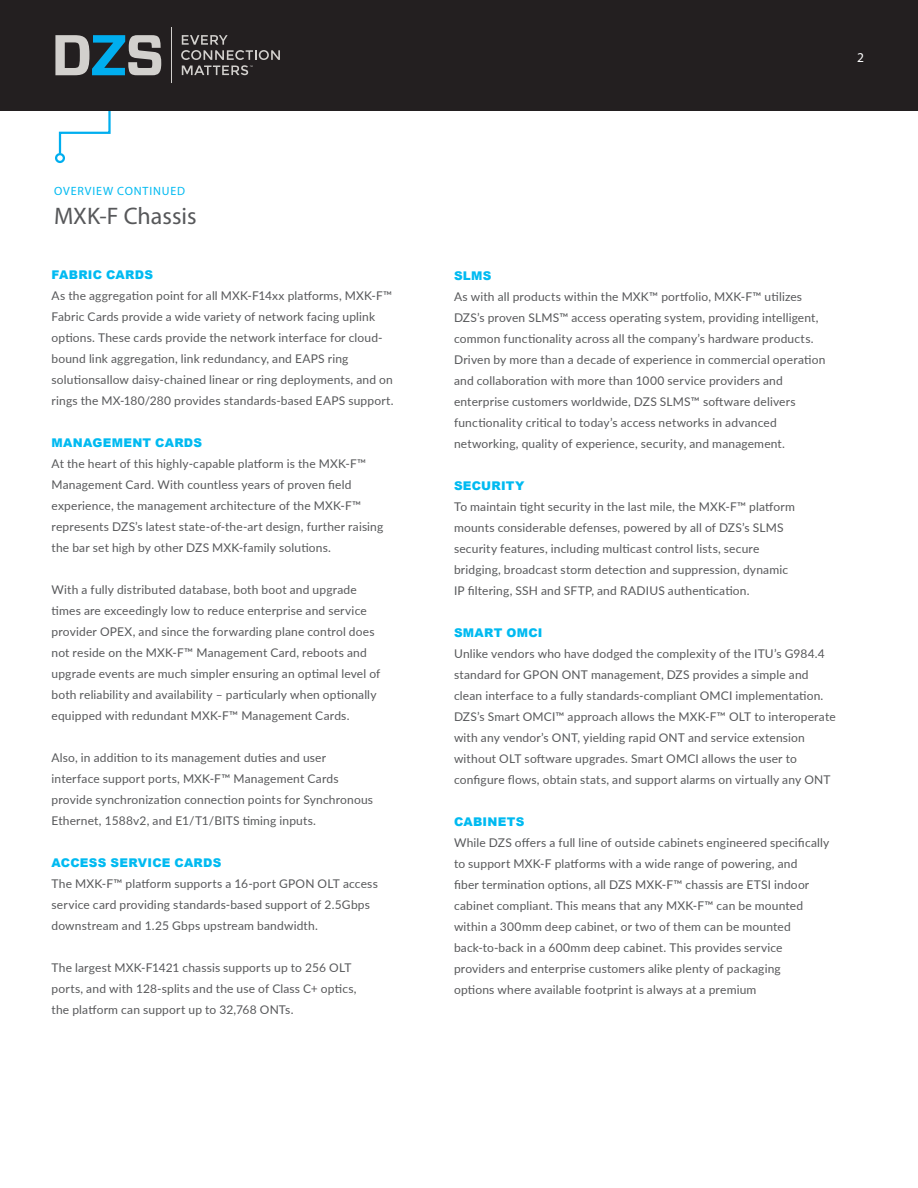
<style>
.page{position:relative;width:918px;height:1188px;background:#fff}
.page>*{position:absolute;margin:0;border:0;box-sizing:border-box;transform-origin:0 0}
.Product_Title{font:24px "Myriad Pro";color:#57585a}
.t1{font:13.5px "Myriad Pro";color:#fff}
.t2{font:12px/21px "Lato";letter-spacing:.015em;color:#57585a}
.t3{font:900 12px "Arial";letter-spacing:.025em;color:#00baf1}
.Data_Sheet{font:12px "Myriad Pro";letter-spacing:.07em;color:#00baf1}
</style>
<div class="page">
<div style="left:55px;top:153px;width:10px;height:10px;border:2px solid #00aeef;border-radius:50%"></div>
<svg style="left:58px;top:110px;width:54px;height:45px"></svg>
<div style="left:0;top:0;width:918px;height:110px;background:#231f20"></div>
<svg style="left:55px;top:35px;width:106px;height:40px"></svg>
<svg style="left:181px;top:35px;width:99px;height:40px"></svg>
<hr style="left:171px;top:27px;width:1px;height:56px;background:#d2d0cd">
<p class="Data_Sheet" style="left:54px;top:184px;width:133px">OVERVIEW CONTINUED</p>
<p class="Product_Title" style="left:54px;top:201px;width:144px">MXK-F Chassis</p>
<p class="t3" style="left:52px;top:266px;width:103px">FABRIC CARDS</p>
<p class="t2" style="left:52px;top:284px;width:344px">As the aggregation point for all MXK-F14xx platforms, MXK-F™ Fabric Cards provide a wide variety of network facing uplink options. These cards provide the network interface for cloud&shy;bound link aggregation, link redundancy, and EAPS ring solutionsallow daisy-chained linear or ring deployments, and on rings the MX-180/280 provides standards-based EAPS support.</p>
<p class="t3" style="left:52px;top:434px;width:152px">MANAGEMENT CARDS</p>
<p class="t2" style="left:52px;top:452px;width:333px">At the heart of this highly-capable platform is the MXK-F™ Management Card. With countless years of proven field experience, the management architecture of the MXK-F™ represents DZS’s latest state-of-the-art design, further raising the bar set high by other DZS MXK-family solutions.</p>
<p class="t2" style="left:52px;top:578px;width:330px">With a fully distributed database, both boot and upgrade times are exceedingly low to reduce enterprise and service provider OPEX, and since the forwarding plane control does not reside on the MXK-F™ Management Card, reboots and upgrade events are much simpler ensuring an optimal level of both reliability and availability – particularly when optionally equipped with redundant MXK-F™ Management Cards.</p>
<p class="t2" style="left:52px;top:746px;width:323px">Also, in addition to its management duties and user interface support ports, MXK-F™ Management Cards provide synchronization connection points for Synchronous Ethernet, 1588v2, and E1/T1/BITS timing inputs.</p>
<p class="t3" style="left:52px;top:854px;width:171px">ACCESS SERVICE CARDS</p>
<p class="t2" style="left:52px;top:872px;width:328px">The MXK-F™ platform supports a 16-port GPON OLT access service card providing standards-based support of 2.5Gbps downstream and 1.25 Gbps upstream bandwidth.</p>
<p class="t2" style="left:52px;top:956px;width:307px">The largest MXK-F1421 chassis supports up to 256 OLT ports, and with 128-splits and the use of Class C+ optics, the platform can support up to 32,768 ONTs.</p>
<p class="t1" style="left:857px;top:49px;width:8px">2</p>
<p class="t3" style="left:454px;top:267px;width:39px">SLMS</p>
<p class="t2" style="left:454px;top:285px;width:373px">As with all products within the MXK™ portfolio, MXK-F™ utilizes DZS’s proven SLMS™ access operating system, providing intelligent, common functionality across all the company’s hardware products.<br>Driven by more than a decade of experience in commercial operation and collaboration with more than 1000 service providers and enterprise customers worldwide, DZS SLMS™ software delivers functionality critical to today’s access networks in advanced networking, quality of experience, security, and management.</p>
<p class="t3" style="left:454px;top:477px;width:72px">SECURITY</p>
<p class="t2" style="left:454px;top:495px;width:343px">To maintain tight security in the last mile, the MXK-F™ platform mounts considerable defenses, powered by all of DZS’s SLMS security features, including multicast control lists, secure bridging, broadcast storm detection and suppression, dynamic IP filtering, SSH and SFTP, and RADIUS authentication.</p>
<p class="t3" style="left:454px;top:624px;width:90px">SMART OMCI</p>
<p class="t2" style="left:454px;top:642px;width:383px">Unlike vendors who have dodged the complexity of the ITU’s G984.4 standard for GPON ONT management, DZS provides a simple and clean interface to a fully standards-compliant OMCI implementation.<br>DZS’s Smart OMCI™ approach allows the MXK-F™ OLT to interoperate with any vendor’s ONT, yielding rapid ONT and service extension without OLT software upgrades. Smart OMCI allows the user to configure flows, obtain stats, and support alarms on virtually any ONT</p>
<p class="t3" style="left:454px;top:813px;width:72px">CABINETS</p>
<p class="t2" style="left:454px;top:831px;width:377px">While DZS offers a full line of outside cabinets engineered specifically to support MXK-F platforms with a wide range of powering, and<br>fiber termination options, all DZS MXK-F™ chassis are ETSI indoor cabinet compliant. This means that any MXK-F™ can be mounted within a 300mm deep cabinet, or two of them can be mounted back-to-back in a 600mm deep cabinet. This provides service providers and enterprise customers alike plenty of packaging<br>options where available footprint is always at a premium</p>
</div>
